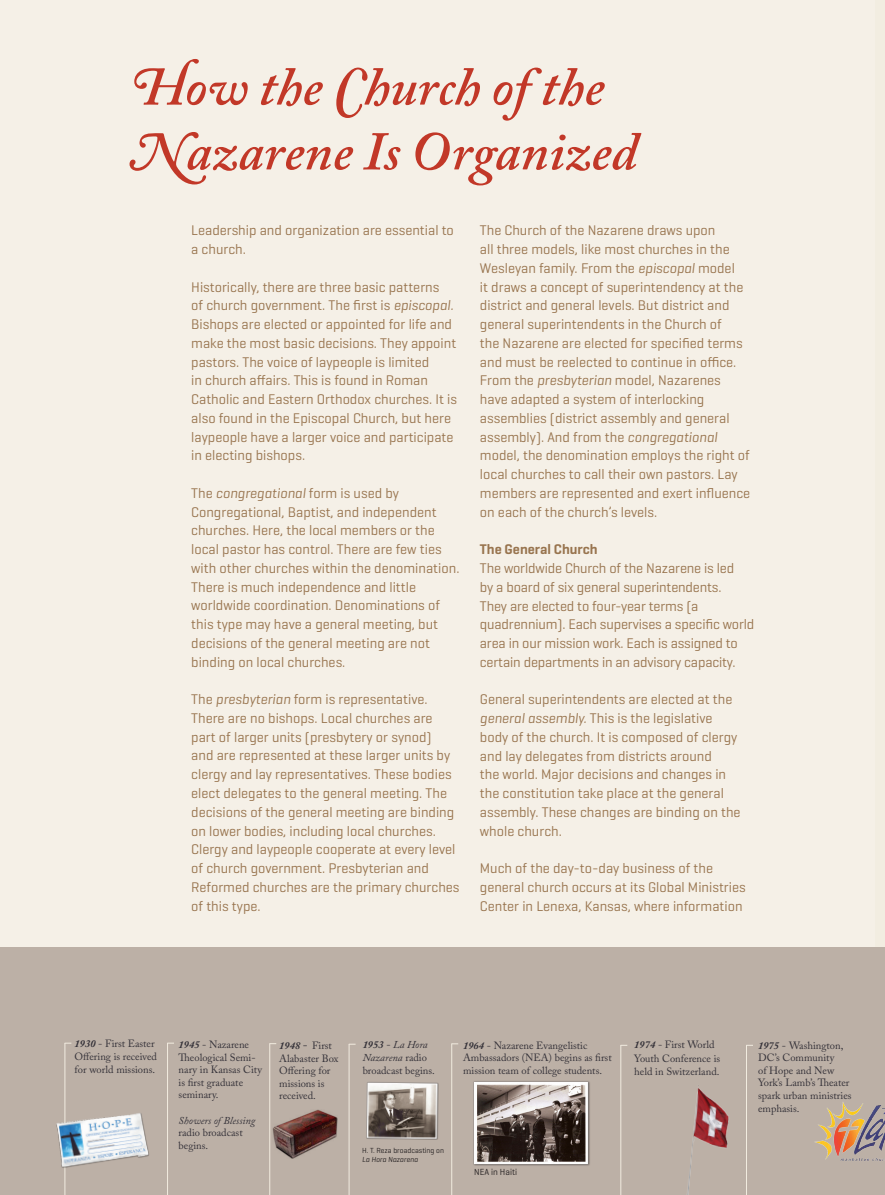
<style>
.page{position:relative;width:885px;height:1195px;background:#f5f0e7}
.page>*{position:absolute;margin:0;border:0;box-sizing:border-box;transform-origin:0 0}
.t1{font:italic 600 54px/64.8px "Adobe Caslon Pro";color:#c23828}
.t2{font:14.25px/18.8px "Geogrotesque";color:#98744e}
.t3{font:10.5px/12.6px "Adobe Caslon Pro";color:#353239}
.t4{font:9px "Geogrotesque";color:#231f20}
.t5{font:7.5px/9px "Geogrotesque";color:#231f20}
.s1{font-style:italic}
.s2{font-weight:600}
.s3{font-weight:700;font-style:italic}
.s4{font-size:12px}
</style>
<div class="page">
<div style="left:875px;top:0;width:10px;height:1195px;background:#f2ece0"></div>
<div style="left:0;top:947px;width:885px;height:248px;background:#bcb0a6"></div>
<hr style="left:167px;top:1043px;width:1px;height:152px;background:#f2ece0">
<hr style="left:269px;top:1043px;width:1px;height:152px;background:#f2ece0">
<hr style="left:349px;top:1044px;width:1px;height:151px;background:#f2ece0">
<img style="left:366px;top:1082px;width:73px;height:58px">
<img style="left:473px;top:1081px;width:117px;height:85px">
<hr style="left:451px;top:1043px;width:1px;height:152px;background:#f2ece0">
<hr style="left:65px;top:1043px;width:1px;height:152px;background:#f2ece0">
<img style="left:56px;top:1109px;width:93px;height:70px">
<img style="left:272px;top:1109px;width:65px;height:49px">
<hr style="left:746px;top:1045px;width:1px;height:150px;background:#f2ece0">
<img style="left:687px;top:1085px;width:42px;height:110px">
<img style="left:815px;top:1102px;width:70px;height:59px">
<hr style="left:620px;top:1045px;width:1px;height:150px;background:#f2ece0">
<p class="t1" style="left:132px;top:54px;width:506px">How the Church of the<br>Nazarene Is Organized</p>
<p class="t2" style="left:191px;top:221px;width:264px">Leadership and organization are essential to a church.</p>
<p class="t2" style="left:191px;top:277px;width:267px">Historically, there are three basic patterns<br>of church government. The first is <span class="s1">episcopal.<br></span>Bishops are elected or appointed for life and make the most basic decisions. They appoint pastors. The voice of laypeople is limited<br>in church affairs. This is found in Roman Catholic and Eastern Orthodox churches. It is also found in the Episcopal Church, but here laypeople have a larger voice and participate in electing bishops.</p>
<p class="t2" style="left:191px;top:483px;width:270px">The <span class="s1">congregational</span> form is used by Congregational, Baptist, and independent churches. Here, the local members or the local pastor has control. There are few ties with other churches within the denomination.<br>There is much independence and little worldwide coordination. Denominations of this type may have a general meeting, but decisions of the general meeting are not binding on local churches.</p>
<p class="t2" style="left:191px;top:689px;width:270px">The <span class="s1">presbyterian</span> form is representative.<br>There are no bishops. Local churches are part of larger units (presbytery or synod)<br>and are represented at these larger units by clergy and lay representatives. These bodies elect delegates to the general meeting. The decisions of the general meeting are binding on lower bodies, including local churches.<br>Clergy and laypeople cooperate at every level of church government. Presbyterian and Reformed churches are the primary churches of this type.</p>
<p class="t2" style="left:480px;top:221px;width:272px">The Church of the Nazarene draws upon<br>all three models, like most churches in the Wesleyan family. From the <span class="s1">episcopal</span> model<br>it draws a concept of superintendency at the district and general levels. But district and general superintendents in the Church of<br>the Nazarene are elected for specified terms and must be reelected to continue in office.<br>From the <span class="s1">presbyterian</span> model, Nazarenes have adapted a system of interlocking assemblies (district assembly and general assembly). And from the <span class="s1">congregational </span>model, the denomination employs the right of local churches to call their own pastors. Lay members are represented and exert influence on each of the church’s levels.</p>
<p class="t2" style="left:480px;top:539px;width:276px"><span class="s2">The General Church<br></span>The worldwide Church of the Nazarene is led<br>by a board of six general superintendents.<br>They are elected to four-year terms (a quadrennium). Each supervises a specific world area in our mission work. Each is assigned to certain departments in an advisory capacity.</p>
<p class="t2" style="left:480px;top:689px;width:262px">General superintendents are elected at the <span class="s1">general assembly.</span> This is the legislative body of the church. It is composed of clergy and lay delegates from districts around<br>the world. Major decisions and changes in the constitution take place at the general assembly. These changes are binding on the whole church.</p>
<p class="t2" style="left:480px;top:858px;width:267px">Much of the day-to-day business of the general church occurs at its Global Ministries<br>Center in Lenexa, Kansas, where information</p>
<p class="t3" style="left:75px;top:1037px;width:84px"><span class="s3">1930</span> - First Easter<br>Offering is received for world missions.</p>
<p class="t3" style="left:179px;top:1038px;width:85px"><span class="s3">1945</span> - Nazarene<br>Theological Semi&shy;nary in Kansas City is first graduate seminary.</p>
<p class="t3" style="left:179px;top:1113px;width:78px"><span class="s1">Showers of Blessing </span>radio broadcast begins.</p>
<p class="t3" style="left:279px;top:1039px;width:61px"><span class="s3">1948</span> <span class="s4">-</span> First<br>Alabaster Box<br>Offering for missions is received.</p>
<p class="t3" style="left:363px;top:1038px;width:74px"><span class="s3">1953</span> - <span class="s1">La Hora<br>Nazarena</span> radio broadcast begins.</p>
<p class="t3" style="left:463px;top:1038px;width:150px"><span class="s3">1964</span> - Nazarene Evangelistic<br>Ambassadors (NEA) begins as first mission team of college students.</p>
<p class="t5" style="left:362px;top:1145px;width:83px">H. T. Reza broadcasting on<br><span class="s1">La Hora Nazarena</span></p>
<p class="t4" style="left:474px;top:1166px;width:45px">NEA in Haiti</p>
<p class="t3" style="left:634px;top:1037px;width:87px;line-height:13.5px"><span class="s3">1974</span> - First World<br>Youth Conference is held in Switzerland.</p>
<p class="t3" style="left:758px;top:1038px;width:95px"><span class="s3">1975</span> - Washington,<br>DC’s Community<br>of Hope and New<br>York’s Lamb’s Theater spark urban ministries emphasis.</p>
</div>
